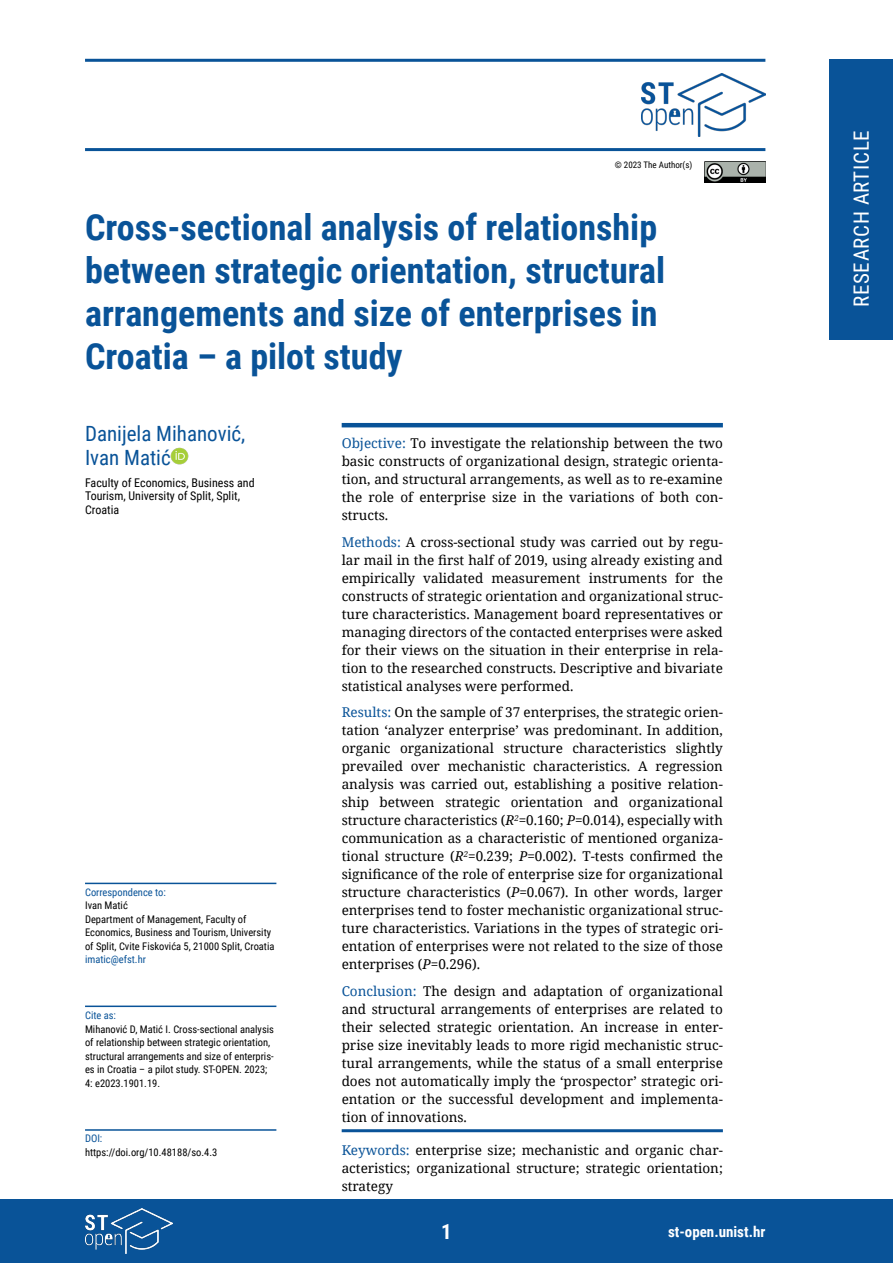
<style>
.page{position:relative;width:893px;height:1263px;background:#fff}
.page>*{position:absolute;margin:0;border:0;box-sizing:border-box;transform-origin:0 0}
.t1{font:700 36px/43.2px "Roboto Condensed";color:#095398}
.t2{font:21px/24px "Roboto Condensed";color:#095398}
.t3{font:21px "Roboto Condensed";letter-spacing:.035em;color:#fff}
.t4{font:700 21px "Roboto Condensed";color:#fff}
.t5{font:700 15px "Roboto Condensed";color:#fff}
.t6{font:13.5px/18px "Noto Serif";color:#000;text-align:justify}
.t7{font:12px/13.5px "Roboto Condensed";color:#000}
.t8{font:10.5px/13.5px "Roboto Condensed";color:#000}
.t9{font:10.5px "Roboto Condensed";color:#095398}
.t10{font:9px "Roboto Condensed";color:#000}
.s1{color:#095398}
.s2{font-style:italic}
</style>
<div class="page">
<div style="left:829px;top:60px;width:64px;height:280px;background:#095398"></div>
<div style="left:0;top:1199px;width:893px;height:64px;background:#095398"></div>
<hr style="left:85px;top:59px;width:680px;height:3px;background:#095398">
<img style="left:85px;top:1209px;width:87px;height:44px">
<hr style="left:85px;top:148px;width:680px;height:3px;background:#095398">
<img style="left:641px;top:73px;width:124px;height:64px">
<img style="left:705px;top:162px;width:60px;height:21px">
<hr style="left:342px;top:1129px;width:381px;height:3px;background:#095398">
<img style="left:171px;top:447px;width:17px;height:18px">
<hr style="left:85px;top:1005px;width:191px;height:2px;background:#095398">
<hr style="left:85px;top:883px;width:191px;height:1px;background:#095398">
<hr style="left:342px;top:423px;width:381px;height:4px;background:#095398">
<hr style="left:85px;top:1129px;width:191px;height:2px;background:#095398">
<p class="t10" style="left:615px;top:159px;width:79px">© 2023 The Author(s)</p>
<h1 class="t1" style="left:85px;top:204px;width:582px">Cross-sectional analysis of relationship between strategic orientation, structural arrangements and size of enterprises in Croatia – a pilot study</h1>
<h2 class="t2" style="left:85px;top:421px;width:162px">Danijela Mihanović,<br>Ivan Matić</h2>
<p class="t7" style="left:85px;top:475px;width:171px">Faculty of Economics, Business and<br>Tourism, University of Split, Split,<br>Croatia</p>
<p class="t9" style="left:85px;top:884px;width:82px">Correspondence to:</p>
<p class="t8" style="left:85px;top:898px;width:191px">Ivan Matić<br>Department of Management, Faculty of Economics, Business and Tourism, University of Split, Cvite Fiskovića 5, 21000 Split, Croatia</p>
<p class="t9" style="left:85px;top:952px;width:62px">imatic@efst.hr</p>
<p class="t9" style="left:85px;top:1008px;width:33px">Cite as:</p>
<p class="t8" style="left:85px;top:1022px;width:190px">Mihanović D, Matić I. Cross-sectional analysis of relationship between strategic orientation, structural arrangements and size of enterpris&shy;es in Croatia – a pilot study. ST-OPEN. 2023; 4: e2023.1901.19.</p>
<p class="t6" style="left:342px;top:434px;width:383px"><span class="s1">Objective:</span> To investigate the relationship between the two basic constructs of organizational design, strategic orienta&shy;tion, and structural arrangements, as well as to re-examine the role of enterprise size in the variations of both con&shy;structs.</p>
<p class="t6" style="left:342px;top:532px;width:383px"><span class="s1">Methods:</span> A cross-sectional study was carried out by regu&shy;lar mail in the first half of 2019, using already existing and empirically validated measurement instruments for the constructs of strategic orientation and organizational struc&shy;ture characteristics. Management board representatives or managing directors of the contacted enterprises were asked for their views on the situation in their enterprise in rela&shy;tion to the researched constructs. Descriptive and bivariate statistical analyses were performed.</p>
<p class="t6" style="left:342px;top:703px;width:383px"><span class="s1">Results:</span> On the sample of 37 enterprises, the strategic orien&shy;tation ‘analyzer enterprise’ was predominant. In addition, organic organizational structure characteristics slightly prevailed over mechanistic characteristics. A regression analysis was carried out, establishing a positive relation&shy;ship between strategic orientation and organizational structure characteristics (<span class="s2">R</span><sup>2</sup>=0.160; <span class="s2">P</span>=0.014), especially with communication as a characteristic of mentioned organiza&shy;tional structure (<span class="s2">R</span><sup>2</sup>=0.239; <span class="s2">P</span>=0.002). T-tests confirmed the significance of the role of enterprise size for organizational structure characteristics (<span class="s2">P</span>=0.067). In other words, larger enterprises tend to foster mechanistic organizational struc&shy;ture characteristics. Variations in the types of strategic ori&shy;entation of enterprises were not related to the size of those enterprises (<span class="s2">P</span>=0.296).</p>
<p class="t6" style="left:342px;top:981px;width:383px"><span class="s1">Conclusion:</span> The design and adaptation of organizational and structural arrangements of enterprises are related to their selected strategic orientation. An increase in enter&shy;prise size inevitably leads to more rigid mechanistic struc&shy;tural arrangements, while the status of a small enterprise does not automatically imply the ‘prospector’ strategic ori&shy;entation or the successful development and implementa&shy;tion of innovations.</p>
<p class="t9" style="left:85px;top:1131px;width:19px">DOI:</p>
<p class="t8" style="left:85px;top:1145px;width:134px">https://doi.org/10.48188/so.4.3</p>
<p class="t6" style="left:342px;top:1141px;width:383px"><span class="s1">Keywords:</span> enterprise size; mechanistic and organic char&shy;acteristics; organizational structure; strategic orientation; strategy</p>
<h2 class="t4" style="left:441px;top:1217px;width:12px">1</h2>
<p class="t5" style="left:668px;top:1221px;width:99px">st-open.unist.hr</p>
<h2 class="t3" style="left:847px;top:307px;width:179px;rotate:-90deg">RESEARCH ARTICLE</h2>
</div>
